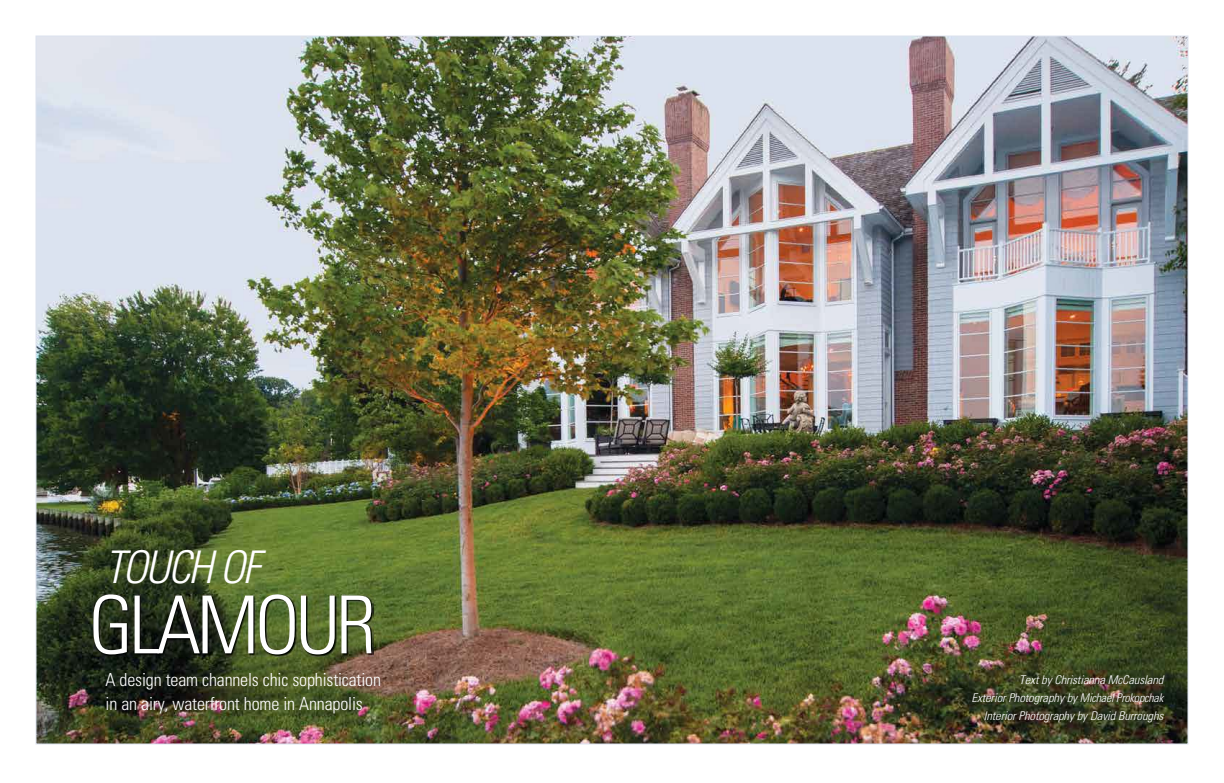
<style>
.page{position:relative;width:1224px;height:783px;background:#fff}
.page>*{position:absolute;margin:0;border:0;box-sizing:border-box;transform-origin:0 0}
.t1{font:300 condensed 80px "Univers";letter-spacing:-.05em;color:#fff}
.t2{font:italic 300 condensed 45px "Univers";letter-spacing:-.05em;color:#fff}
.t3{font:300 condensed 18px/24px "Univers";letter-spacing:-.01em;color:#fff}
.t4{font:italic 300 condensed 12px/18px "Univers";letter-spacing:-.01em;color:#fff;text-align:right;scale:1.05 1}
</style>
<div class="page">
<img style="left:38px;top:38px;width:1148px;height:704px">
<img style="left:94px;top:595px;width:279px;height:61px">
<h2 class="t2" style="left:105px;top:541px;width:157px">TOUCH OF</h2>
<h1 class="t1" style="left:89px;top:577px;width:289px">GLAMOUR</h1>
<h3 class="t3" style="left:106px;top:667px;width:277px">A design team channels chic sophistication in an airy, waterfront home in Annapolis</h3>
<p class="t4" style="left:972px;top:671px;width:184px">Text by Christianna McCausland<br>Exterior Photography by Michael Prokopchak<br>Interior Photography by David Burroughs</p>
</div>
